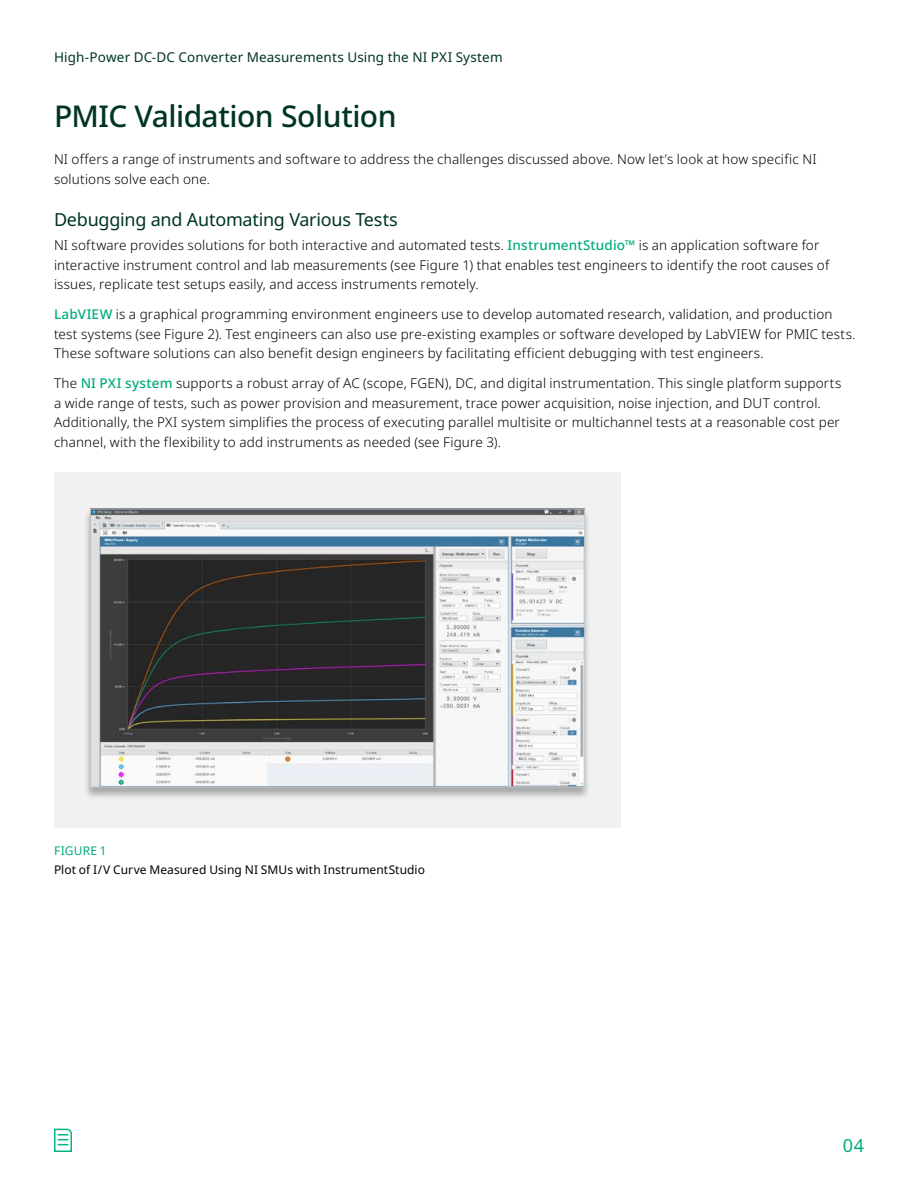
<style>
.page{position:relative;width:918px;height:1188px;background:#fff}
.page>*{position:absolute;margin:0;border:0;box-sizing:border-box;transform-origin:0 0}
.H2__Med_20_Auto__Dark_Green{font:500 30px "Noto Sans";letter-spacing:-.015em;color:#003427}
.H4__Reg_12_Auto___Dark_Green{font:18px "Noto Sans";letter-spacing:-.015em;color:#003427}
.t1{font:18px "Noto Sans";color:#00ac7e}
.Body__Light_10_14{font:300 13.5px/19.5px "Noto Sans";letter-spacing:.01em;color:#000}
.t2{font:13.5px "Noto Sans";letter-spacing:.01em;color:#003427}
.Caption__Reg_8_10{font:12px "Noto Sans";letter-spacing:.005em;color:#000}
.FIGURE_Number__8_10__Green{font:12px "Noto Sans";letter-spacing:.015em;color:#00ac7e}
.s1{font-weight:500;color:#00ac7e}
</style>
<div class="page">
<svg style="left:54px;top:1128px;width:18px;height:24px"></svg>
<div style="left:54px;top:473px;width:567px;height:355px;background:#f1f1f2"></div>
<div style="left:84px;top:509px;width:507px;height:291px;background:#000;opacity:.3"></div>
<img style="left:92px;top:511px;width:491px;height:274px">
<div style="left:90px;top:509px;width:495px;height:278px;border:1px solid #c7c8ca"></div>
<p class="t2" style="left:54px;top:48px;width:450px">High-Power DC-DC Converter Measurements Using the NI PXI System</p>
<h2 class="H2__Med_20_Auto__Dark_Green" style="left:54px;top:95px;width:344px">PMIC Validation Solution</h2>
<p class="Body__Light_10_14" style="left:54px;top:150px;width:764px">NI offers a range of instruments and software to address the challenges discussed above. Now let’s look at how specific NI solutions solve each one.</p>
<h4 class="H4__Reg_12_Auto___Dark_Green" style="left:54px;top:207px;width:345px">Debugging and Automating Various Tests</h4>
<p class="Body__Light_10_14" style="left:54px;top:236px;width:777px">NI software provides solutions for both interactive and automated tests. <span class="s1">InstrumentStudio™</span> is an application software for interactive instrument control and lab measurements (see Figure 1) that enables test engineers to identify the root causes of issues, replicate test setups easily, and access instruments remotely.</p>
<p class="Body__Light_10_14" style="left:54px;top:305px;width:803px"><span class="s1">LabVIEW</span> is a graphical programming environment engineers use to develop automated research, validation, and production test systems (see Figure 2). Test engineers can also use pre-existing examples or software developed by LabVIEW for PMIC tests.<br>These software solutions can also benefit design engineers by facilitating efficient debugging with test engineers.</p>
<p class="Body__Light_10_14" style="left:54px;top:374px;width:789px">The <span class="s1">NI PXI system</span> supports a robust array of AC (scope, FGEN), DC, and digital instrumentation. This single platform supports a wide range of tests, such as power provision and measurement, trace power acquisition, noise injection, and DUT control.<br>Additionally, the PXI system simplifies the process of executing parallel multisite or multichannel tests at a reasonable cost per channel, with the flexibility to add instruments as needed (see Figure 3).</p>
<p class="FIGURE_Number__8_10__Green" style="left:54px;top:842px;width:53px">FIGURE 1</p>
<p class="Caption__Reg_8_10" style="left:54px;top:861px;width:373px">Plot of I/V Curve Measured Using NI SMUs with InstrumentStudio</p>
<h2 class="t1" style="left:843px;top:1133px;width:23px">04</h2>
</div>
